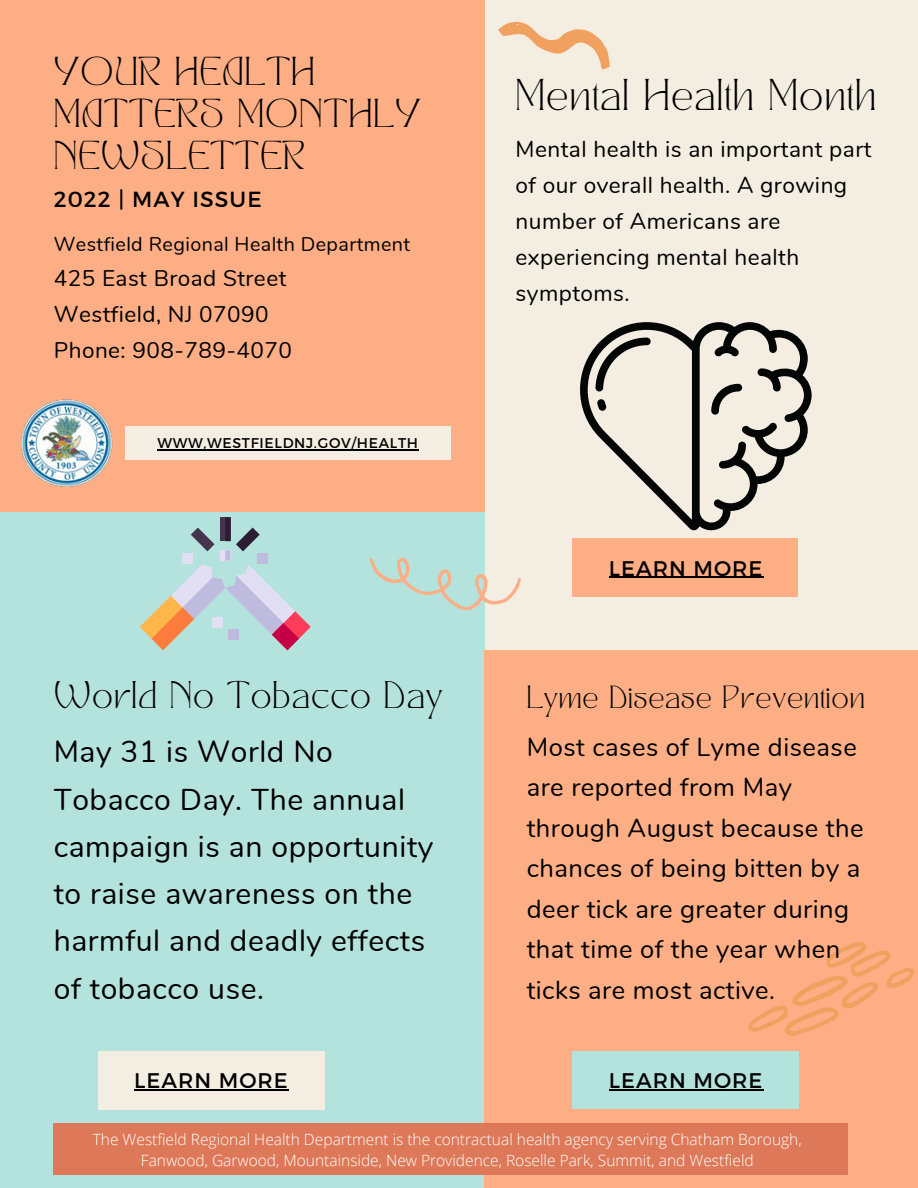
<style>
.page{position:relative;width:918px;height:1188px;background:#f4eee2}
.page>*{position:absolute;margin:0;border:0;box-sizing:border-box;transform-origin:0 0}
.t1{font:31.2px "TANMIGNON DISPLAY";letter-spacing:.04em;color:#000}
.t2{font:30px/47.2px "Nunito";letter-spacing:.02em;color:#000}
.t3{font:28.2px/42.3px "TANMIGNON DISPLAY";letter-spacing:.04em;color:#000}
.t4{font:26.85px "TANMIGNON DISPLAY";letter-spacing:.04em;color:#000}
.t5{font:25.5px/40.5px "Nunito";letter-spacing:.02em;color:#000}
.t6{font:22.65px/36px "Nunito";letter-spacing:.02em;color:#000}
.t7{font:22.5px "Nunito";letter-spacing:.02em;color:#000}
.t8{font:22.35px "TANMIGNON DISPLAY";letter-spacing:.04em;color:#000}
.t9{font:21.9px "Montserrat";letter-spacing:.05em;color:#000}
.t10{font:21.15px "Montserrat";letter-spacing:.05em;color:#000}
.t11{font:19.8px "Nunito";letter-spacing:.02em;color:#000}
.t12{font:300 15.45px/21.1px "Open Sans";color:#fff;text-align:center}
.t13{font:14.1px "Montserrat";letter-spacing:.05em;color:#000}
</style>
<div class="page">
<div style="left:0;top:512px;width:485px;height:676px;background:#b4e3dd"></div>
<div style="left:0;top:0;width:485px;height:512px;background:#fdae85"></div>
<svg style="left:498px;top:22px;width:112px;height:48px"></svg>
<svg style="left:370px;top:558px;width:151px;height:52px"></svg>
<div style="left:125px;top:426px;width:326px;height:34px;background:#f4eee2"></div>
<hr style="left:157px;top:449px;width:262px;height:1px;background:#000">
<img style="left:21px;top:399px;width:92px;height:88px">
<div style="left:98px;top:1051px;width:226px;height:59px;background:#f4eee2"></div>
<hr style="left:134px;top:1089px;width:155px;height:1px;background:#000">
<div style="left:573px;top:539px;width:225px;height:58px;background:#fdae85"></div>
<hr style="left:609px;top:577px;width:154px;height:1px;background:#000">
<div style="left:484px;top:650px;width:433px;height:538px;background:#fdae85"></div>
<svg style="left:748px;top:942px;width:166px;height:94px"></svg>
<div style="left:54px;top:1123px;width:794px;height:52px;background:#dd7958"></div>
<div style="left:573px;top:1051px;width:226px;height:58px;background:#b4e3dd"></div>
<hr style="left:609px;top:1089px;width:154px;height:1px;background:#000">
<svg style="left:580px;top:322px;width:232px;height:208px"></svg>
<svg style="left:711px;top:384px;width:31px;height:31px"></svg>
<svg style="left:595px;top:338px;width:56px;height:54px"></svg>
<svg style="left:597px;top:399px;width:10px;height:12px"></svg>
<div style="left:183px;top:554px;width:10px;height:10px;background:#e2dff5"></div>
<div style="left:220px;top:550px;width:10px;height:10px;background:#e2dff5"></div>
<div style="left:225px;top:550px;width:5px;height:10px;background:#bebbde"></div>
<div style="left:258px;top:554px;width:10px;height:10px;background:#bebbde"></div>
<div style="left:220px;top:518px;width:10px;height:23px;background:#45344e"></div>
<div style="left:225px;top:518px;width:5px;height:23px;background:#2c1d34"></div>
<svg style="left:191px;top:528px;width:24px;height:23px"></svg>
<svg style="left:236px;top:528px;width:24px;height:23px"></svg>
<svg style="left:140px;top:564px;width:171px;height:86px"></svg>
<p class="t3" style="left:54px;top:55px;width:368px">YOUR HEALTH<br>MATTERS MONTHLY</p>
<p class="t3" style="left:54px;top:140px;width:253px">NEWSLETTER</p>
<p class="t9" style="left:54px;top:185px;width:209px">2022 | MAY ISSUE</p>
<p class="t11" style="left:54px;top:231px;width:358px">Westfield Regional Health Department</p>
<p class="t7" style="left:54px;top:263px;width:234px">425 East Broad Street</p>
<p class="t7" style="left:54px;top:299px;width:216px">Westfield, NJ 07090</p>
<p class="t7" style="left:54px;top:335px;width:240px">Phone: 908-789-4070</p>
<p class="t13" style="left:157px;top:434px;width:262px">WWW,WESTFIELDNJ.GOV/HEALTH</p>
<p class="t4" style="left:54px;top:681px;width:390px">World No Tobacco Day</p>
<p class="t2" style="left:54px;top:729px;width:381px">May 31 is World No<br>Tobacco Day. The annual campaign is an opportunity to raise awareness on the harmful and deadly effects of tobacco use.</p>
<p class="t10" style="left:134px;top:1067px;width:155px">LEARN MORE</p>
<p class="t1" style="left:516px;top:79px;width:362px">Mental Health Month</p>
<p class="t6" style="left:516px;top:132px;width:357px">Mental health is an important part of our overall health. A growing number of Americans are experiencing mental health symptoms.</p>
<p class="t10" style="left:609px;top:554px;width:155px">LEARN MORE</p>
<p class="t8" style="left:527px;top:685px;width:340px">Lyme Disease Prevention</p>
<p class="t5" style="left:527px;top:727px;width:338px">Most cases of Lyme disease are reported from May through August because the chances of being bitten by a deer tick are greater during that time of the year when ticks are most active.</p>
<p class="t10" style="left:609px;top:1067px;width:155px">LEARN MORE</p>
<p class="t12" style="left:93px;top:1128px;width:710px">The Westfield Regional Health Department is the contractual health agency serving Chatham Borough,<br>Fanwood, Garwood, Mountainside, New Providence, Roselle Park, Summit, and Westfield</p>
</div>
